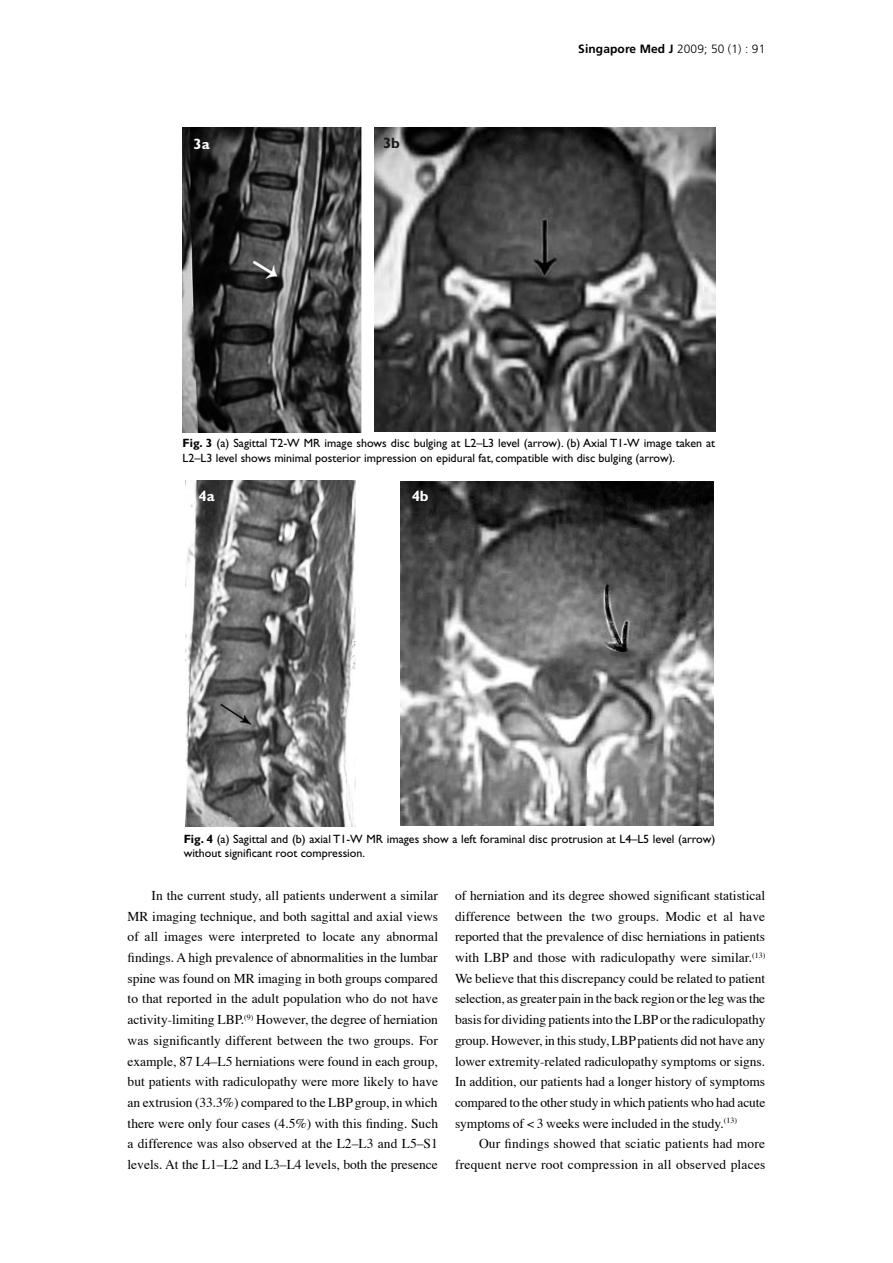
<style>
.page{position:relative;width:893px;height:1263px;background:#fff}
.page>*{position:absolute;margin:0;border:0;box-sizing:border-box;transform-origin:0 0}
.t1{font:700 15px "Gill Sans";color:#fff}
.t2{font:700 15px "Gill Sans";color:#1a161b}
.t3{font:13.5px/20.7px "Times";letter-spacing:.005em;color:#000;text-align:justify}
.t4{font:12px/14.4px "Gill Sans";color:#000}
.t5{font:700 12px "Frutiger";letter-spacing:.01em;color:#000}
.s1{font-weight:300}
.s2{font-weight:700}
</style>
<div class="page">
<img style="left:183px;top:128px;width:179px;height:305px">
<img style="left:374px;top:128px;width:341px;height:304px">
<img style="left:185px;top:481px;width:171px;height:345px">
<img style="left:401px;top:481px;width:313px;height:345px">
<p class="t1" style="left:193px;top:135px;width:18px">3a</p>
<p class="t2" style="left:383px;top:134px;width:19px">3b</p>
<p class="t5" style="left:578px;top:42px;width:189px">Singapore Med J <span class="s1">2009; 50 (1) : 91</span></p>
<p class="t4" style="left:183px;top:436px;width:534px"><span class="s2">Fig. 3</span> (a) Sagittal T2-W MR image shows disc bulging at L2–L3 level (arrow). (b) Axial T1-W image taken at<br>L2–L3 level shows minimal posterior impression on epidural fat, compatible with disc bulging (arrow).</p>
<p class="t1" style="left:199px;top:487px;width:18px">4a</p>
<p class="t1" style="left:412px;top:487px;width:19px">4b</p>
<p class="t4" style="left:184px;top:831px;width:533px"><span class="s2">Fig. 4</span> (a) Sagittal and (b) axial T1-W MR images show a left foraminal disc protrusion at L4–L5 level (arrow) without significant root compression.</p>
<p class="t3" style="left:128px;top:886px;width:312px;text-indent:24px">In the current study, all patients underwent a similar MR imaging technique, and both sagittal and axial views of all images were interpreted to locate any abnormal findings. A high prevalence of abnormalities in the lumbar spine was found on MR imaging in both groups compared to that reported in the adult population who do not have activity-limiting LBP.<sup>(9)</sup> However, the degree of herniation was significantly different between the two groups. For example, 87 L4–L5 herniations were found in each group, but patients with radiculopathy were more likely to have an extrusion (33.3%) compared to the LBP group, in which there were only four cases (4.5%) with this finding. Such a difference was also observed at the L2–L3 and L5–S1 levels. At the L1–L2 and L3–L4 levels, both the presence</p>
<p class="t3" style="left:455px;top:886px;width:312px">of herniation and its degree showed significant statistical difference between the two groups. Modic et al have reported that the prevalence of disc herniations in patients with LBP and those with radiculopathy were similar.<sup>(13)<br></sup>We believe that this discrepancy could be related to patient selection, as greater pain in the back region or the leg was the basis for dividing patients into the LBP or the radiculopathy group. However, in this study, LBP patients did not have any lower extremity-related radiculopathy symptoms or signs.<br>In addition, our patients had a longer history of symptoms compared to the other study in which patients who had acute symptoms of &lt; 3 weeks were included in the study.<sup>(13)</sup></p>
<p class="t3" style="left:455px;top:1134px;width:312px;text-align:right">Our findings showed that sciatic patients had more frequent nerve root compression in all observed places</p>
</div>
